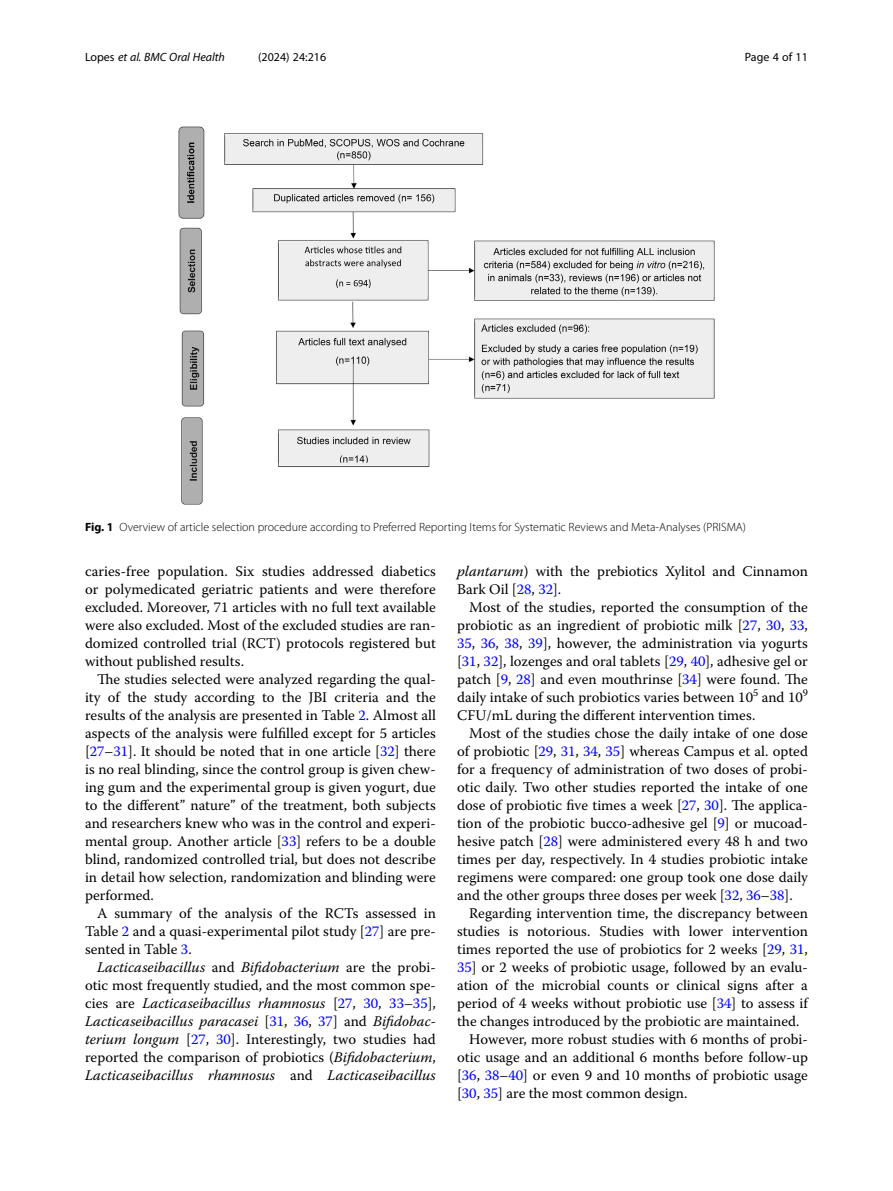
<style>
.page{position:relative;width:893px;height:1191px;background:#fff}
.page>*{position:absolute;margin:0;border:0;box-sizing:border-box;transform-origin:0 0}
.Body_Text_Indent{font:14.7px/18px "Warnock Pro";color:#000;text-align:justify}
.Body_Text_Indent-2{font:italic 14.7px/18px "Warnock Pro";color:#000;text-align:justify}
.Figure_Caption{font:300 12px "Myriad Pro";color:#000}
.t1{font:italic 12px "Myriad Pro";color:#000}
.t2{font:12px "Myriad Pro";color:#000}
.s1{font-style:normal}
.s2{font-weight:700}
.s3{color:#00f}
.s4{font-style:normal;color:#00f}
.s5{font-style:italic}
</style>
<div class="page">
<img style="left:178px;top:126px;width:536px;height:378px">
<p class="t1" style="left:85px;top:50px;width:141px"><span class="s1">Lopes</span> et al. BMC Oral Health</p>
<p class="t2" style="left:258px;top:50px;width:70px">(2024) 24:216</p>
<p class="t2" style="left:745px;top:50px;width:65px">Page 4 of 11</p>
<p class="Figure_Caption" style="left:85px;top:520px;width:662px"><span class="s2">Fig. 1</span> Overview of article selection procedure according to Preferred Reporting Items for Systematic Reviews and Meta-Analyses (PRISMA)</p>
<p class="Body_Text_Indent" style="left:85px;top:562px;width:352px">caries-free population. Six studies addressed diabetics or polymedicated geriatric patients and were therefore excluded. Moreover, 71 articles with no full text available were also excluded. Most of the excluded studies are ran&shy;domized controlled trial (RCT) protocols registered but without published results.</p>
<p class="Body_Text_Indent" style="left:85px;top:670px;width:352px;text-indent:12px">The studies selected were analyzed regarding the qual&shy;ity of the study according to the JBI criteria and the results of the analysis are presented in Table <span class="s3">2</span>. Almost all aspects of the analysis were fulfilled except for 5 articles [<span class="s3">27</span>–<span class="s3">31</span>]. It should be noted that in one article [<span class="s3">32</span>] there is no real blinding, since the control group is given chew&shy;ing gum and the experimental group is given yogurt, due to the different” nature” of the treatment, both subjects and researchers knew who was in the control and experi&shy;mental group. Another article [<span class="s3">33</span>] refers to be a double blind, randomized controlled trial, but does not describe in detail how selection, randomization and blinding were performed.</p>
<p class="Body_Text_Indent" style="left:85px;top:904px;width:352px;text-indent:12px">A summary of the analysis of the RCTs assessed in Table <span class="s3">2</span> and a quasi-experimental pilot study [<span class="s3">27</span>] are pre&shy;sented in Table <span class="s3">3</span>.</p>
<p class="Body_Text_Indent-2" style="left:85px;top:958px;width:352px;text-indent:12px">Lacticaseibacillus <span class="s1">and</span> Bifidobacterium <span class="s1">are the probi&shy;otic most frequently studied, and the most common spe&shy;cies are</span> Lacticaseibacillus rhamnosus <span class="s1">[</span><span class="s4">27</span><span class="s1">,</span> <span class="s4">30</span><span class="s1">,</span> <span class="s4">33</span><span class="s1">–</span><span class="s4">35</span><span class="s1">], </span>Lacticaseibacillus paracasei <span class="s1">[</span><span class="s4">31</span><span class="s1">,</span> <span class="s4">36</span><span class="s1">,</span> <span class="s4">37</span><span class="s1">] and</span> Bifidobac&shy;terium longum <span class="s1">[</span><span class="s4">27</span><span class="s1">,</span> <span class="s4">30</span><span class="s1">]. Interestingly, two studies had reported the comparison of probiotics (</span>Bifidobacterium<span class="s1">, </span>Lacticaseibacillus rhamnosus <span class="s1">and</span> Lacticaseibacillus</p>
<p class="Body_Text_Indent" style="left:457px;top:562px;width:352px"><span class="s5">plantarum</span>) with the prebiotics Xylitol and Cinnamon<br>Bark Oil [<span class="s3">28</span>, <span class="s3">32</span>].</p>
<p class="Body_Text_Indent" style="left:457px;top:598px;width:352px;text-indent:12px">Most of the studies, reported the consumption of the probiotic as an ingredient of probiotic milk [<span class="s3">27</span>, <span class="s3">30</span>, <span class="s3">33</span>, <span class="s3">35</span>, <span class="s3">36</span>, <span class="s3">38</span>, <span class="s3">39</span>], however, the administration via yogurts [<span class="s3">31</span>, <span class="s3">32</span>], lozenges and oral tablets [<span class="s3">29</span>, <span class="s3">40</span>], adhesive gel or patch [<span class="s3">9</span>, <span class="s3">28</span>] and even mouthrinse [<span class="s3">34</span>] were found. The daily intake of such probiotics varies between 10<sup>5</sup> and 10<sup>9<br></sup>CFU/mL during the different intervention times.</p>
<p class="Body_Text_Indent" style="left:457px;top:724px;width:352px;text-indent:12px">Most of the studies chose the daily intake of one dose of probiotic [<span class="s3">29</span>, <span class="s3">31</span>, <span class="s3">34</span>, <span class="s3">35</span>] whereas Campus et al. opted for a frequency of administration of two doses of probi&shy;otic daily. Two other studies reported the intake of one dose of probiotic five times a week [<span class="s3">27</span>, <span class="s3">30</span>]. The applica&shy;tion of the probiotic bucco-adhesive gel [<span class="s3">9</span>] or mucoad&shy;hesive patch [<span class="s3">28</span>] were administered every 48 h and two times per day, respectively. In 4 studies probiotic intake regimens were compared: one group took one dose daily and the other groups three doses per week [<span class="s3">32</span>, <span class="s3">36</span>–<span class="s3">38</span>].</p>
<p class="Body_Text_Indent" style="left:457px;top:904px;width:352px;text-indent:12px">Regarding intervention time, the discrepancy between studies is notorious. Studies with lower intervention times reported the use of probiotics for 2 weeks [<span class="s3">29</span>, <span class="s3">31</span>, <span class="s3">35</span>] or 2 weeks of probiotic usage, followed by an evalu&shy;ation of the microbial counts or clinical signs after a period of 4 weeks without probiotic use [<span class="s3">34</span>] to assess if the changes introduced by the probiotic are maintained.</p>
<p class="Body_Text_Indent" style="left:457px;top:1030px;width:352px;text-indent:12px">However, more robust studies with 6 months of probi&shy;otic usage and an additional 6 months before follow-up [<span class="s3">36</span>, <span class="s3">38</span>–<span class="s3">40</span>] or even 9 and 10 months of probiotic usage [<span class="s3">30</span>, <span class="s3">35</span>] are the most common design.</p>
</div>
